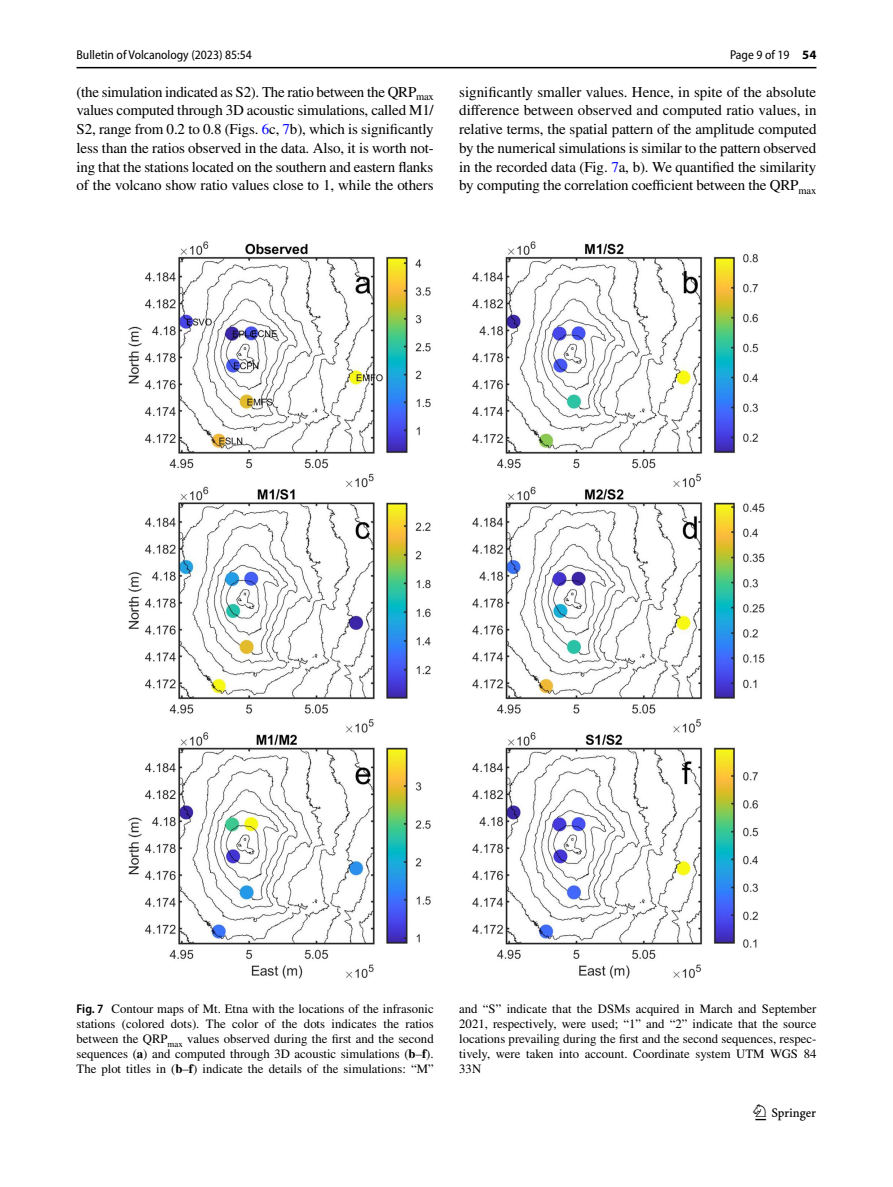
<style>
.page{position:relative;width:893px;height:1187px;background:#fff}
.page>*{position:absolute;margin:0;border:0;box-sizing:border-box;transform-origin:0 0}
.t1{font:22.5px "Springnew Regular 3";color:#000}
.t2{font:15px/18.8px "STIX";letter-spacing:-.01em;color:#000;text-align:justify}
.t3{font:12.75px/15px "STIX";color:#000;text-align:justify}
.t4{font:semi-condensed 12.75px "Myriad Pro";color:#000}
.s1{font-weight:700;font-stretch:normal}
.s2{color:#00f}
.s3{font-family:"Myriad Pro";font-weight:600;font-stretch:semi-condensed}
.s4{font-weight:700}
</style>
<div class="page">
<hr style="left:77px;top:67px;width:739px;height:1px;background:#000">
<img style="left:128px;top:241px;width:637px;height:737px">
<p class="t4" style="left:77px;top:48px;width:177px">Bulletin of Volcanology (2023) 85:54</p>
<p class="t4" style="left:730px;top:48px;width:88px">Page 9 of 19 <span class="s1">54</span></p>
<p class="t2" style="left:77px;top:83px;width:359px">(the simulation indicated as S2). The ratio between the QRP<sub>max </sub>values computed through 3D acoustic simulations, called M1/ S2, range from 0.2 to 0.8 (Figs. <span class="s2">6</span>c, <span class="s2">7</span>b), which is significantly less than the ratios observed in the data. Also, it is worth not&shy;ing that the stations located on the southern and eastern flanks of the volcano show ratio values close to 1, while the others</p>
<p class="t2" style="left:459px;top:83px;width:359px">significantly smaller values. Hence, in spite of the absolute difference between observed and computed ratio values, in relative terms, the spatial pattern of the amplitude computed by the numerical simulations is similar to the pattern observed in the recorded data (Fig. <span class="s2">7</span>a, b). We quantified the similarity by computing the correlation coefficient between the QRP<sub>max</sub></p>
<p class="t3" style="left:77px;top:1002px;width:359px"><span class="s3">Fig. 7</span> Contour maps of Mt. Etna with the locations of the infrasonic stations (colored dots). The color of the dots indicates the ratios between the QRP<sub>max</sub> values observed during the first and the second sequences (<span class="s4">a</span>) and computed through 3D acoustic simulations (<span class="s4">b</span>–<span class="s4">f</span>).<br>The plot titles in (<span class="s4">b</span>–<span class="s4">f</span>) indicate the details of the simulations: “M”</p>
<p class="t3" style="left:459px;top:1002px;width:359px">and “S” indicate that the DSMs acquired in March and September 2021, respectively, were used; “1” and “2” indicate that the source locations prevailing during the first and the second sequences, respec&shy;tively, were taken into account. Coordinate system UTM WGS 84<br>33N</p>
<h1 class="t1" style="left:755px;top:1104px;width:62px">1 3</h1>
</div>
